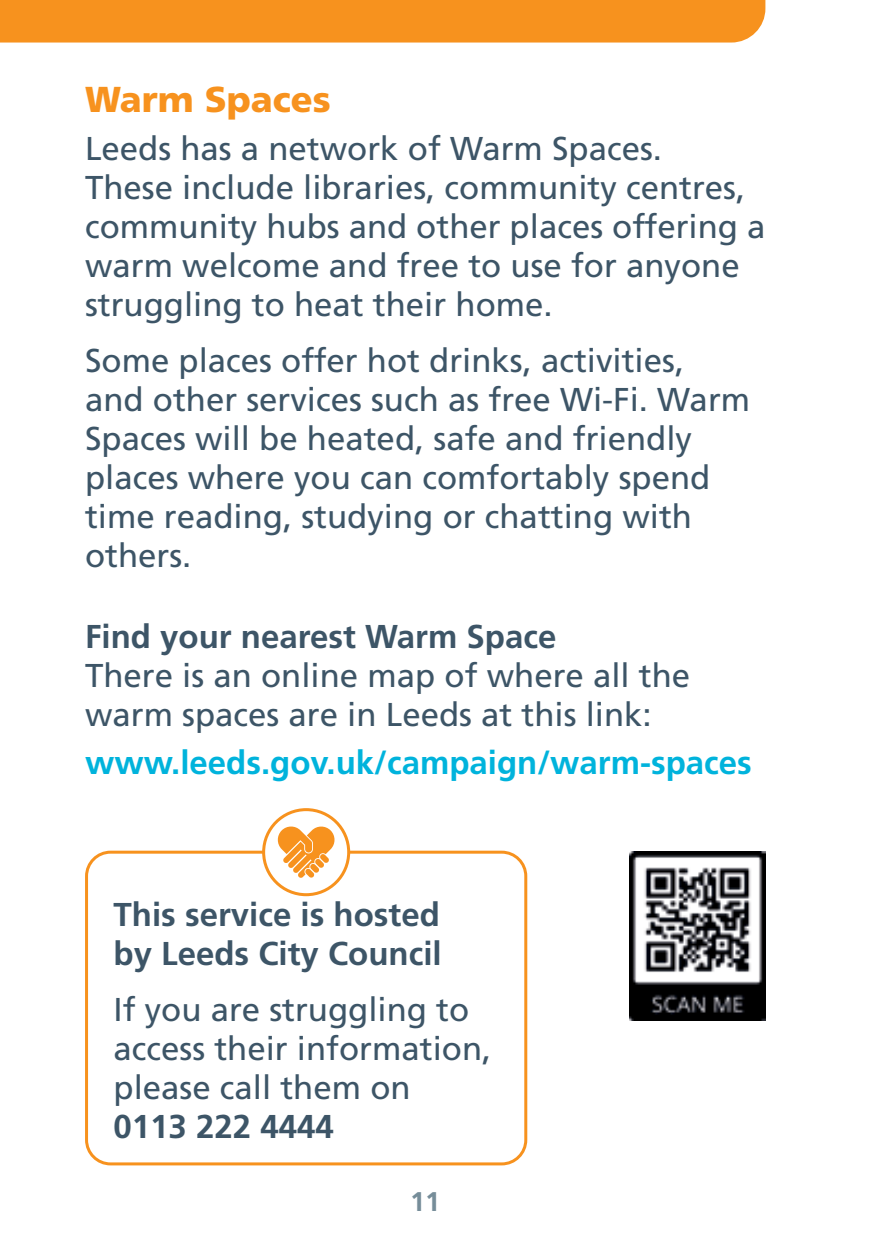
<style>
.page{position:relative;width:893px;height:1259px;background:#fff}
.page>*{position:absolute;margin:0;border:0;box-sizing:border-box;transform-origin:0 0}
.t1{font:900 36px "Frutiger LT Std";color:#f7921e}
.t2{font:33px/39px "Frutiger LT Std";color:#3d5567}
.t3{font:700 33px/39px "Frutiger LT Std";color:#3d5567}
.t4{font:700 33px "Frutiger LT Std";color:#00b3dc}
.t5{font:700 27px "Frutiger LT Std";color:#768d99}
</style>
<div class="page">
<div style="left:0;top:0;width:765px;height:43px;background:#f7921e"></div>
<img style="left:629px;top:851px;width:136px;height:169px">
<div style="left:85px;top:850px;width:442px;height:315px;border:3px solid #f7921e;border-radius:24px"></div>
<div style="left:264px;top:809px;width:85px;height:85px;background:#fff;border-radius:50%"></div>
<div style="left:262px;top:808px;width:88px;height:88px;border:3px solid #f7921e;border-radius:50%"></div>
<svg style="left:277px;top:826px;width:58px;height:52px"></svg>
<p class="t1" style="left:85px;top:78px;width:247px">Warm Spaces</p>
<p class="t2" style="left:85px;top:129px;width:682px">Leeds has a network of Warm Spaces.<br>These include libraries, community centres, community hubs and other places offering a warm welcome and free to use for anyone struggling to heat their home.</p>
<p class="t2" style="left:85px;top:341px;width:667px">Some places offer hot drinks, activities, and other services such as free Wi-Fi. Warm Spaces will be heated, safe and friendly places where you can comfortably spend time reading, studying or chatting with others.</p>
<p class="t3" style="left:85px;top:617px;width:473px">Find your nearest Warm Space</p>
<p class="t2" style="left:85px;top:656px;width:607px">There is an online map of where all the warm spaces are in Leeds at this link:</p>
<p class="t4" style="left:85px;top:743px;width:668px">www.leeds.gov.uk/campaign/warm-spaces</p>
<p class="t3" style="left:114px;top:895px;width:330px">This service is hosted by Leeds City Council</p>
<p class="t2" style="left:114px;top:990px;width:379px">If you are struggling to access their information, please call them on</p>
<p class="t3" style="left:114px;top:1107px;width:222px">0113 222 4444</p>
<p class="t5" style="left:410px;top:1186px;width:32px">11</p>
</div>
